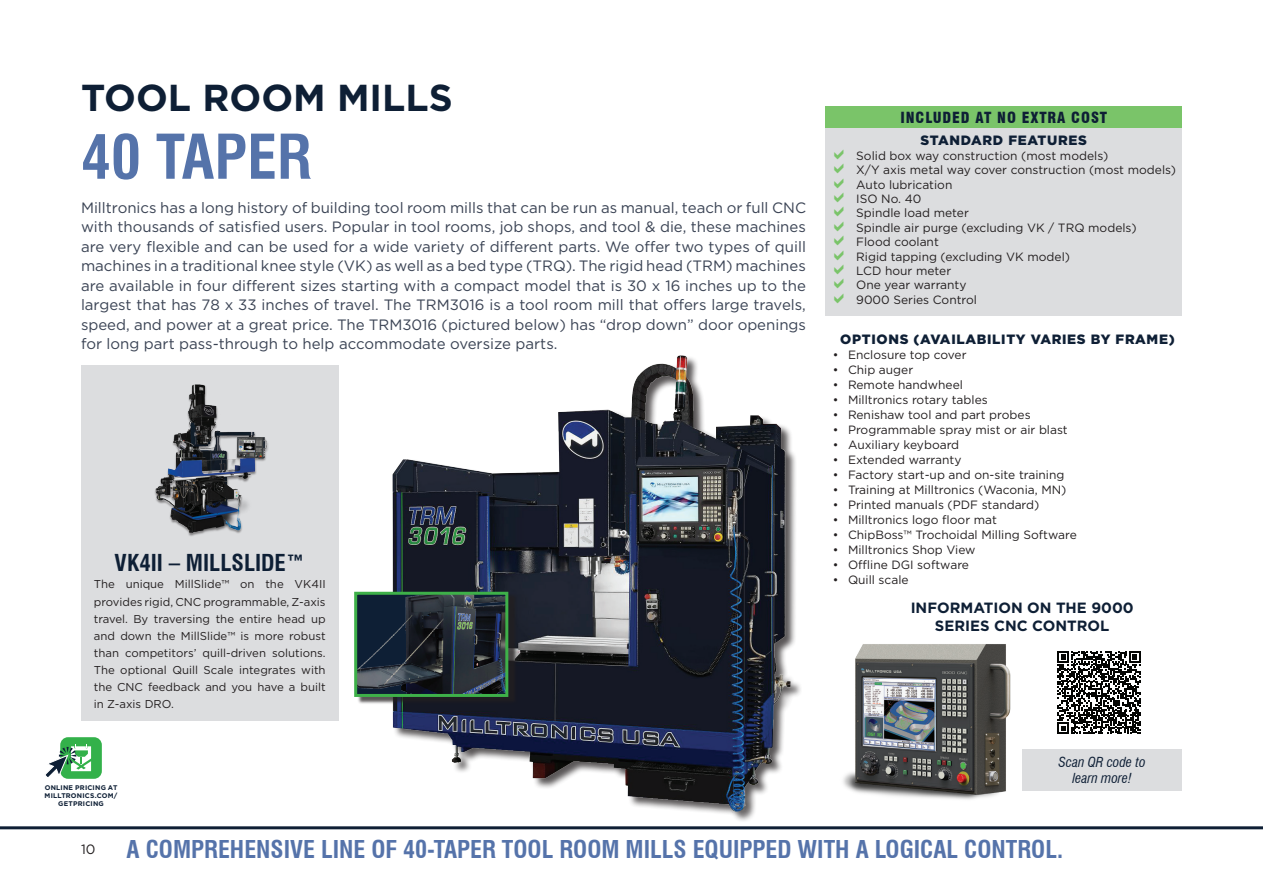
<style>
.page{position:relative;width:1263px;height:893px;background:#fff}
.page>*{position:absolute;margin:0;border:0;box-sizing:border-box;transform-origin:0 0}
.t1{font:700 condensed 60px "Swiss 721 BT";color:#5573aa}
.t2{font:700 37.5px "Gotham";color:#0e1f35}
.t3{font:700 condensed 24px "Swiss 721 BT";color:#5573aa}
.t4{font:700 condensed 22.8px "Swiss 721 BT";color:#0e1f35}
.t5{font:15px/19.5px "Gotham";color:#3a4354;text-align:justify}
.t6{font:900 condensed 15px "Swiss 721 BT";letter-spacing:.06em;color:#0e1f35}
.t7{font:700 14.85px/17.9px "Gotham";color:#0e1f35;text-align:center}
.t8{font:900 13.5px "Gotham";letter-spacing:.05em;color:#0e1f35}
.t9{font:italic condensed 13.5px/16.2px "Swiss 721 BT";color:#0e1f35;text-align:center}
.t10{font:13.5px "Gotham";color:#231f20}
.t11{font:12px/14.4px "Gotham";color:#231f20}
.t12{font:11.4px/17.1px "Gotham";color:#231f20;text-align:justify}
.t13{font:700 6.75px/8.1px "Gotham";letter-spacing:.03em;color:#0e1f35;text-align:center}
</style>
<div class="page">
<hr style="left:0;top:826px;width:1263px;height:3px;background:#0e1f35">
<div style="left:825px;top:128px;width:357px;height:188px;background:#dcdddf"></div>
<img style="left:354px;top:355px;width:447px;height:465px">
<div style="left:1022px;top:750px;width:160px;height:41px;background:#dcdddf"></div>
<svg style="left:1057px;top:651px;width:84px;height:83px"></svg>
<img style="left:811px;top:644px;width:233px;height:186px">
<div style="left:357px;top:593px;width:160px;height:111px;background:#231f20;opacity:.75"></div>
<img style="left:358px;top:596px;width:146px;height:97px">
<div style="left:354px;top:592px;width:154px;height:105px;border:3px solid #3eb049"></div>
<div style="left:81px;top:365px;width:257px;height:356px;background:#dcdddf"></div>
<img style="left:155px;top:384px;width:113px;height:152px">
<div style="left:60px;top:737px;width:42px;height:42px;background:#33b14a;border-radius:8px"></div>
<svg style="left:45px;top:745px;width:49px;height:34px"></svg>
<div style="left:825px;top:106px;width:357px;height:22px;background:#7ac469"></div>
<h2 class="t2" style="left:81px;top:73px;width:373px">TOOL ROOM MILLS</h2>
<h1 class="t1" style="left:81px;top:121px;width:232px">40 TAPER</h1>
<p class="t5" style="left:81px;top:197px;width:726px">Milltronics has a long history of building tool room mills that can be run as manual, teach or full CNC with thousands of satisfied users. Popular in tool rooms, job shops, and tool &amp; die, these machines are very flexible and can be used for a wide variety of different parts. We offer two types of quill machines in a traditional knee style (VK) as well as a bed type (TRQ). The rigid head (TRM) machines are available in four different sizes starting with a compact model that is 30 x 16 inches up to the largest that has 78 x 33 inches of travel. The TRM3016 is a tool room mill that offers large travels, speed, and power at a great price. The TRM3016 (pictured below) has “drop down” door openings for long part pass-through to help accommodate oversize parts.</p>
<h3 class="t4" style="left:115px;top:549px;width:192px">VK4II – MILLSLIDE™</h3>
<p class="t12" style="left:94px;top:576px;width:233px">The unique MillSlide™ on the VK4II provides rigid, CNC programmable, Z-axis travel. By traversing the entire head up and down the MillSlide™ is more robust than competitors’ quill-driven solutions.<br>The optional Quill Scale integrates with the CNC feedback and you have a built in Z-axis DRO.</p>
<p class="t13" style="left:45px;top:783px;width:74px">ONLINE PRICING AT<br>MILLTRONICS.COM/<br>GETPRICING</p>
<p class="t6" style="left:900px;top:109px;width:208px">INCLUDED AT NO EXTRA COST</p>
<p class="t8" style="left:920px;top:131px;width:168px">STANDARD FEATURES</p>
<p class="t11" style="left:856px;top:148px;width:321px">Solid box way construction (most models)<br>X/Y axis metal way cover construction (most models)<br>Auto lubrication<br>ISO No. 40<br>Spindle load meter<br>Spindle air purge (excluding VK / TRQ models)<br>Flood coolant<br>Rigid tapping (excluding VK model)<br>LCD hour meter<br>One year warranty<br>9000 Series Control</p>
<p class="t8" style="left:840px;top:330px;width:336px">OPTIONS (AVAILABILITY VARIES BY FRAME)</p>
<p class="t11" style="left:833px;top:347px;width:135px">• Enclosure top cover</p>
<p class="t11" style="left:833px;top:362px;width:82px">• Chip auger</p>
<p class="t11" style="left:833px;top:377px;width:131px">• Remote handwheel</p>
<p class="t11" style="left:833px;top:392px;width:156px">• Milltronics rotary tables</p>
<p class="t11" style="left:833px;top:407px;width:199px">• Renishaw tool and part probes</p>
<p class="t11" style="left:833px;top:422px;width:236px">• Programmable spray mist or air blast</p>
<p class="t11" style="left:833px;top:437px;width:128px">• Auxiliary keyboard</p>
<p class="t11" style="left:833px;top:452px;width:130px">• Extended warranty</p>
<p class="t11" style="left:833px;top:467px;width:233px">• Factory start-up and on-site training</p>
<p class="t11" style="left:833px;top:482px;width:235px">• Training at Milltronics (Waconia, MN)</p>
<p class="t11" style="left:833px;top:497px;width:208px">• Printed manuals (PDF standard)</p>
<p class="t11" style="left:833px;top:512px;width:165px">• Milltronics logo floor mat</p>
<p class="t11" style="left:833px;top:527px;width:245px">• ChipBoss™ Trochoidal Milling Software</p>
<p class="t11" style="left:833px;top:542px;width:144px">• Milltronics Shop View</p>
<p class="t11" style="left:833px;top:557px;width:138px">• Offline DGI software</p>
<p class="t11" style="left:833px;top:572px;width:77px">• Quill scale</p>
<p class="t7" style="left:911px;top:599px;width:225px">INFORMATION ON THE 9000<br>SERIES CNC CONTROL</p>
<p class="t9" style="left:1058px;top:754px;width:89px">Scan QR code to learn more!</p>
<p class="t10" style="left:81px;top:841px;width:16px">10</p>
<h3 class="t3" style="left:127px;top:835px;width:938px">A COMPREHENSIVE LINE OF 40-TAPER TOOL ROOM MILLS EQUIPPED WITH A LOGICAL CONTROL.</h3>
</div>
